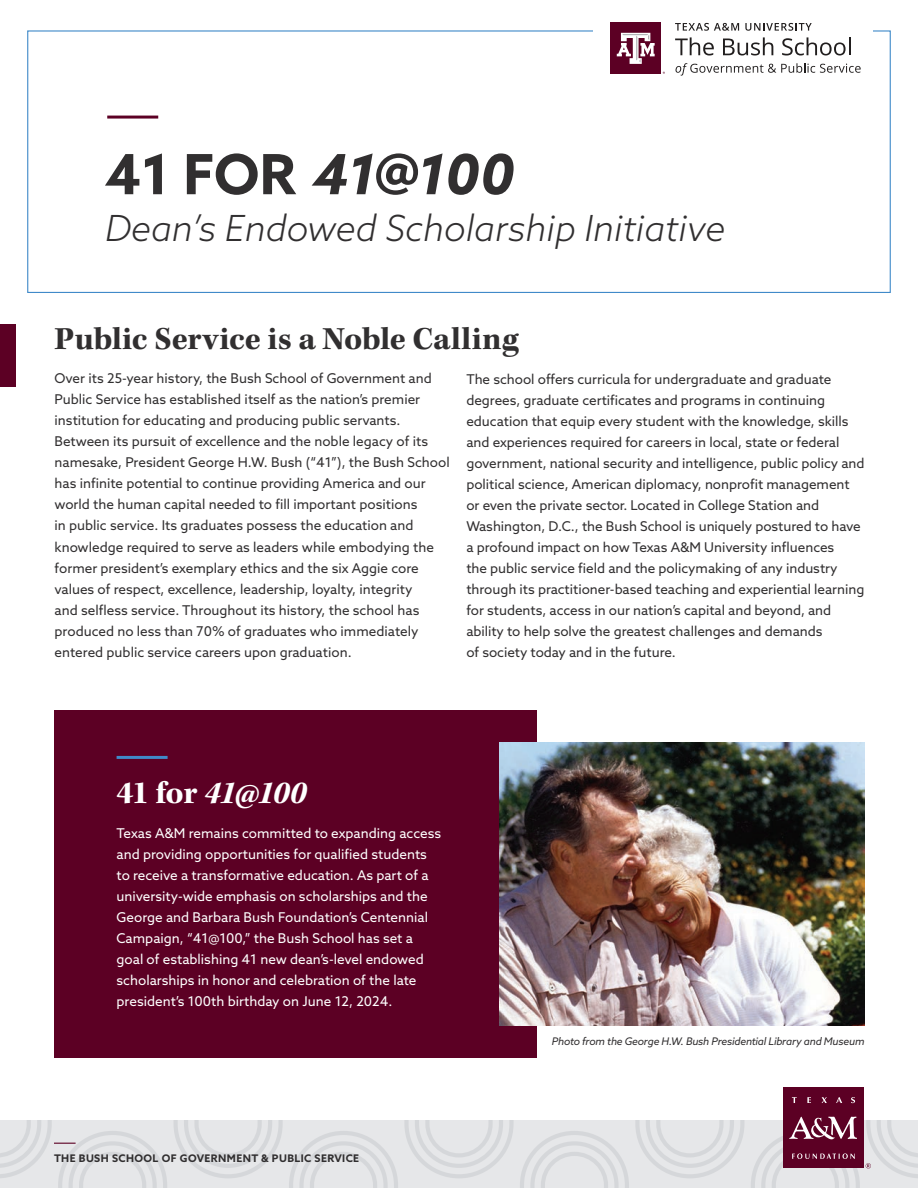
<style>
.page{position:relative;width:918px;height:1188px;background:#fff}
.page>*{position:absolute;margin:0;border:0;box-sizing:border-box;transform-origin:0 0}
.t1{font:italic 700 55.5px "Azo Sans";color:#312f30}
.t2{font:italic 300 36px "Azo Sans";color:#312f30}
.t3{font:700 33px "Kepler Std";color:#312f30}
.t4{font:italic 700 33px "Kepler Std";color:#fff}
.t5{font:13.5px/21px "Azo Sans";letter-spacing:-.005em;color:#312f30}
.t6{font:13.5px/21px "Azo Sans";color:#fff}
.t7{font:italic 10.5px "Azo Sans";letter-spacing:-.02em;color:#312f30}
.t8{font:700 10.5px "Azo Sans";letter-spacing:.04em;color:#312f30}
.s1{font-style:normal}
</style>
<div class="page">
<div style="left:0;top:1120px;width:918px;height:68px;background:#e6e7e9"></div>
<svg style="left:405px;top:1120px;width:108px;height:58px"></svg>
<svg style="left:289px;top:1131px;width:109px;height:57px"></svg>
<svg style="left:174px;top:1120px;width:109px;height:58px"></svg>
<svg style="left:635px;top:1120px;width:109px;height:58px"></svg>
<svg style="left:520px;top:1131px;width:109px;height:57px"></svg>
<svg style="left:0;top:1120px;width:167px;height:68px"></svg>
<div style="left:783px;top:1088px;width:81px;height:80px;background:#5c0024"></div>
<svg style="left:851px;top:1097px;width:4px;height:6px"></svg>
<svg style="left:822px;top:1097px;width:5px;height:6px"></svg>
<svg style="left:807px;top:1097px;width:4px;height:6px"></svg>
<svg style="left:792px;top:1097px;width:5px;height:6px"></svg>
<svg style="left:836px;top:1097px;width:6px;height:6px"></svg>
<svg style="left:751px;top:1117px;width:109px;height:71px"></svg>
<svg style="left:866px;top:1120px;width:52px;height:58px"></svg>
<svg style="left:675px;top:23px;width:64px;height:8px"></svg>
<svg style="left:745px;top:23px;width:67px;height:8px"></svg>
<svg style="left:675px;top:37px;width:39px;height:19px"></svg>
<svg style="left:723px;top:37px;width:50px;height:19px"></svg>
<svg style="left:782px;top:37px;width:69px;height:19px"></svg>
<svg style="left:676px;top:63px;width:185px;height:13px"></svg>
<div style="left:610px;top:23px;width:51px;height:51px;background:#5c0024"></div>
<svg style="left:617px;top:33px;width:38px;height:31px"></svg>
<hr style="left:107px;top:116px;width:51px;height:3px;background:#5c0024">
<div style="left:55px;top:710px;width:482px;height:348px;background:#5c0024"></div>
<hr style="left:117px;top:756px;width:51px;height:3px;background:#408ac9">
<div style="left:0;top:324px;width:15px;height:63px;background:#5c0024"></div>
<img style="left:499px;top:742px;width:366px;height:284px">
<h1 class="t1" style="left:105px;top:138px;width:411px"><span class="s1">41 FOR</span> 41@100</h1>
<h2 class="t2" style="left:105px;top:204px;width:622px">Dean’s Endowed Scholarship Initiative</h2>
<h3 class="t3" style="left:55px;top:320px;width:466px">Public Service is a Noble Calling</h3>
<p class="t5" style="left:55px;top:368px;width:397px">Over its 25-year history, the Bush School of Government and Public Service has established itself as the nation’s premier institution for educating and producing public servants.<br>Between its pursuit of excellence and the noble legacy of its namesake, President George H.W. Bush (“41”), the Bush School has infinite potential to continue providing America and our world the human capital needed to fill important positions<br>in public service. Its graduates possess the education and knowledge required to serve as leaders while embodying the former president’s exemplary ethics and the six Aggie core values of respect, excellence, leadership, loyalty, integrity<br>and selfless service. Throughout its history, the school has produced no less than 70% of graduates who immediately entered public service careers upon graduation.</p>
<p class="t5" style="left:466px;top:368px;width:400px">The school offers curricula for undergraduate and graduate degrees, graduate certificates and programs in continuing education that equip every student with the knowledge, skills and experiences required for careers in local, state or federal government, national security and intelligence, public policy and political science, American diplomacy, nonprofit management or even the private sector. Located in College Station and Washington, D.C., the Bush School is uniquely postured to have a profound impact on how Texas A&amp;M University influences<br>the public service field and the policymaking of any industry through its practitioner-based teaching and experiential learning for students, access in our nation’s capital and beyond, and ability to help solve the greatest challenges and demands<br>of society today and in the future.</p>
<h3 class="t4" style="left:117px;top:774px;width:191px"><span class="s1">41 for</span> 41@100</h3>
<p class="t6" style="left:117px;top:822px;width:326px">Texas A&amp;M remains committed to expanding access and providing opportunities for qualified students to receive a transformative education. As part of a university-wide emphasis on scholarships and the George and Barbara Bush Foundation’s Centennial Campaign, “41@100,” the Bush School has set a goal of establishing 41 new dean’s-level endowed scholarships in honor and celebration of the late president’s 100th birthday on June 12, 2024.</p>
<p class="t8" style="left:54px;top:1151px;width:307px">THE BUSH SCHOOL OF GOVERNMENT &amp; PUBLIC SERVICE</p>
<p class="t7" style="left:552px;top:1034px;width:314px">Photo from the George H.W. Bush Presidential Library and Museum</p>
</div>
